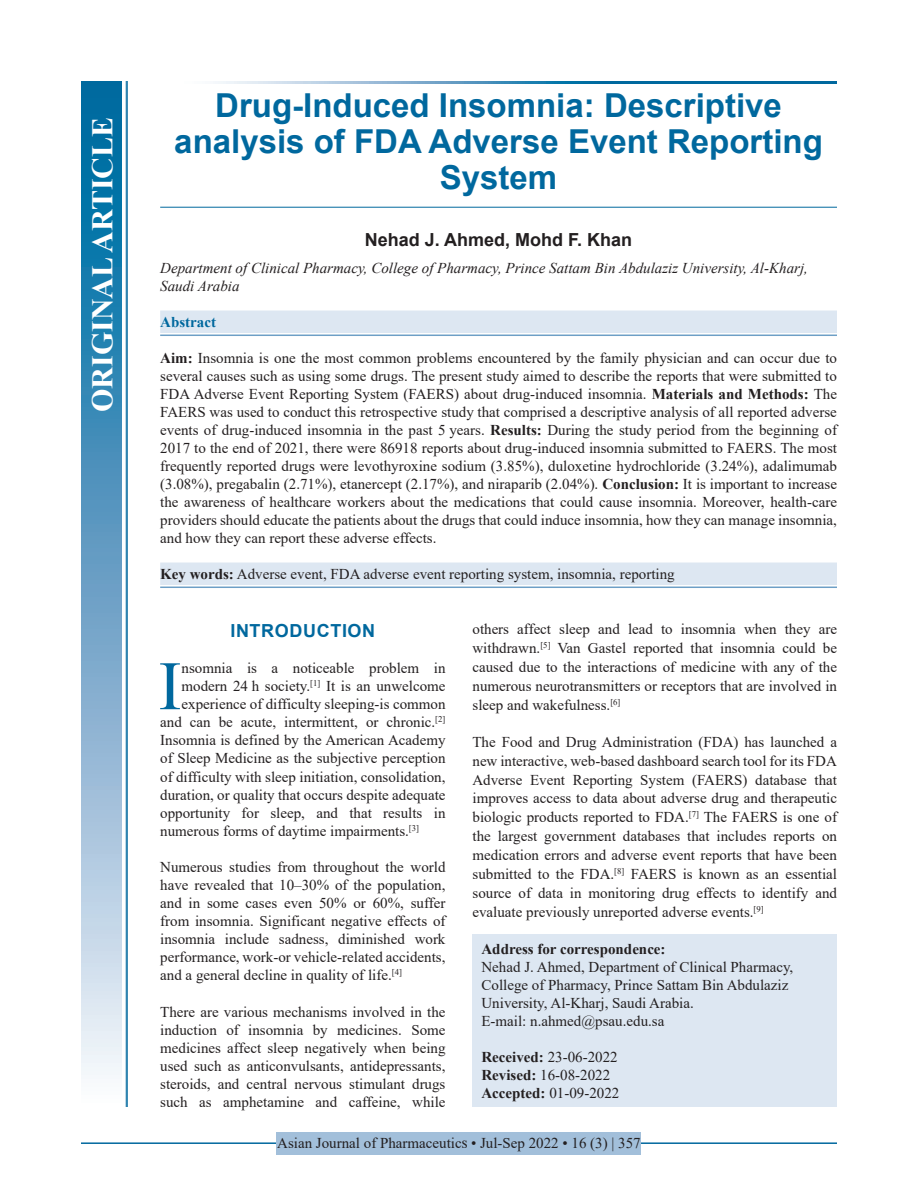
<style>
.page{position:relative;width:918px;height:1188px;background:#fff}
.page>*{position:absolute;margin:0;border:0;box-sizing:border-box;transform-origin:0 0}
.DROP_CAP_TX{font:69.3px "Times New Roman";color:#00689e}
.AT{font:700 33px/36px "Helvetica";color:#00689e;text-align:center}
.AH{font:700 30px "Times New Roman";color:#fff}
.AU{font:700 18px "Helvetica";color:#231f20}
.t1{font:700 18px "Helvetica";letter-spacing:.035em;color:#00689e}
.TX{font:15px/18.9px "Times New Roman";color:#231f20;text-align:justify}
.ABS{font:15px/18px "Times New Roman";color:#231f20;text-align:justify}
.DROP_CAP_TX-2{font:15px "Times New Roman";color:#231f20}
.ADD{font:15px/18px "Times New Roman";color:#231f20}
.AFF{font:italic 15px/18px "Times New Roman";color:#231f20}
.KWD_1_L{font:15px "Times New Roman";color:#231f20}
.HIS{font:15px/18px "Times New Roman";color:#231f20}
.RF{font:15px "Times New Roman";color:#231f20}
.ABSH{font:700 15px "Times New Roman";color:#00689e}
.s1{font-weight:700}
</style>
<div class="page">
<hr style="left:81px;top:1142px;width:756px;height:2px;background:#00689e">
<div style="left:277px;top:1132px;width:364px;height:22px;background:#a2bfda"></div>
<hr style="left:160px;top:207px;width:677px;height:1px;background:#00689e">
<div style="left:160px;top:311px;width:677px;height:22px;background:#dde7f2"></div>
<hr style="left:160px;top:335px;width:677px;height:1px;background:#6d9fc6">
<div style="left:160px;top:563px;width:677px;height:22px;background:#dde7f2"></div>
<hr style="left:160px;top:587px;width:677px;height:1px;background:#6d9fc6">
<div style="left:472px;top:935px;width:365px;height:172px;background:#dde7f2"></div>
<svg style="left:215px;top:81px;width:622px;height:3px;background:#4d94bc"></svg>
<div style="left:81px;top:81px;width:41px;height:1026px;background:linear-gradient(to bottom,#005e9a,#f6f0f9)"></div>
<hr style="left:127px;top:81px;width:1px;height:1026px;background:#00689e">
<hr style="left:126px;top:81px;width:1px;height:1026px;background:#00689e">
<p class="AH" style="left:81px;top:412px;width:296px;rotate:-90deg">ORIGINAL ARTICLE</p>
<p class="AT" style="left:174px;top:88px;width:650px">Drug-Induced Insomnia: Descriptive analysis of FDA Adverse Event Reporting<br>System</p>
<p class="AU" style="left:365px;top:227px;width:269px">Nehad J. Ahmed, Mohd F. Khan</p>
<p class="AFF" style="left:160px;top:259px;width:649px">Department of Clinical Pharmacy, College of Pharmacy, Prince Sattam Bin Abdulaziz University, Al-Kharj,<br>Saudi Arabia</p>
<p class="ABSH" style="left:160px;top:311px;width:57px">Abstract</p>
<p class="ABS" style="left:160px;top:349px;width:678px"><span class="s1">Aim:</span> Insomnia is one the most common problems encountered by the family physician and can occur due to several causes such as using some drugs. The present study aimed to describe the reports that were submitted to FDA Adverse Event Reporting System (FAERS) about drug-induced insomnia. <span class="s1">Materials and Methods:</span> The FAERS was used to conduct this retrospective study that comprised a descriptive analysis of all reported adverse events of drug-induced insomnia in the past 5 years. <span class="s1">Results:</span> During the study period from the beginning of 2017 to the end of 2021, there were 86918 reports about drug-induced insomnia submitted to FAERS. The most frequently reported drugs were levothyroxine sodium (3.85%), duloxetine hydrochloride (3.24%), adalimumab (3.08%), pregabalin (2.71%), etanercept (2.17%), and niraparib (2.04%). <span class="s1">Conclusion:</span> It is important to increase the awareness of healthcare workers about the medications that could cause insomnia. Moreover, health-care providers should educate the patients about the drugs that could induce insomnia, how they can manage insomnia, and how they can report these adverse effects.</p>
<p class="KWD_1_L" style="left:160px;top:563px;width:516px"><span class="s1">Key words:</span> Adverse event, FDA adverse event reporting system, insomnia, reporting</p>
<h1 class="t1" style="left:230px;top:618px;width:146px">INTRODUCTION</h1>
<p class="DROP_CAP_TX" style="left:158px;top:637px;width:25px">I</p>
<p class="DROP_CAP_TX-2" style="left:182px;top:658px;width:265px">nsomnia is a noticeable problem in</p>
<p class="DROP_CAP_TX-2" style="left:182px;top:676px;width:265px">modern 24 h society.<sup>[1]</sup> It is an unwelcome</p>
<p class="DROP_CAP_TX-2" style="left:182px;top:694px;width:265px">experience of difficulty sleeping-is common</p>
<p class="DROP_CAP_TX-2" style="left:160px;top:712px;width:287px">and can be acute, intermittent, or chronic.<sup>[2]</sup></p>
<p class="DROP_CAP_TX-2" style="left:160px;top:730px;width:287px">Insomnia is defined by the American Academy</p>
<p class="DROP_CAP_TX-2" style="left:160px;top:748px;width:287px">of Sleep Medicine as the subjective perception</p>
<p class="DROP_CAP_TX-2" style="left:160px;top:766px;width:287px">of difficulty with sleep initiation, consolidation,</p>
<p class="DROP_CAP_TX-2" style="left:160px;top:784px;width:287px">duration, or quality that occurs despite adequate</p>
<p class="DROP_CAP_TX-2" style="left:160px;top:802px;width:287px">opportunity for sleep, and that results in</p>
<p class="DROP_CAP_TX-2" style="left:160px;top:820px;width:260px">numerous forms of daytime impairments.<sup>[3]</sup></p>
<p class="TX" style="left:160px;top:857px;width:287px;line-height:18.1px">Numerous studies from throughout the world have revealed that 10–30% of the population, and in some cases even 50% or 60%, suffer from insomnia. Significant negative effects of insomnia include sadness, diminished work performance, work-or vehicle-related accidents, and a general decline in quality of life.<sup>[4]</sup></p>
<p class="TX" style="left:160px;top:1002px;width:287px;line-height:18.1px">There are various mechanisms involved in the induction of insomnia by medicines. Some medicines affect sleep negatively when being used such as anticonvulsants, antidepressants, steroids, and central nervous stimulant drugs such as amphetamine and caffeine, while</p>
<p class="TX" style="left:472px;top:619px;width:366px">others affect sleep and lead to insomnia when they are withdrawn.<sup>[5]</sup> Van Gastel reported that insomnia could be caused due to the interactions of medicine with any of the numerous neurotransmitters or receptors that are involved in sleep and wakefulness.<sup>[6]</sup></p>
<p class="TX" style="left:472px;top:732px;width:366px">The Food and Drug Administration (FDA) has launched a new interactive, web-based dashboard search tool for its FDA Adverse Event Reporting System (FAERS) database that improves access to data about adverse drug and therapeutic biologic products reported to FDA.<sup>[7]</sup> The FAERS is one of the largest government databases that includes reports on medication errors and adverse event reports that have been submitted to the FDA.<sup>[8]</sup> FAERS is known as an essential source of data in monitoring drug effects to identify and evaluate previously unreported adverse events.<sup>[9]</sup></p>
<p class="ADD" style="left:482px;top:940px;width:313px"><span class="s1">Address for correspondence:<br></span>Nehad J. Ahmed, Department of Clinical Pharmacy, College of Pharmacy, Prince Sattam Bin Abdulaziz University, Al-Kharj, Saudi Arabia.<br>E-mail: n.ahmed@psau.edu.sa</p>
<p class="HIS" style="left:482px;top:1048px;width:139px"><span class="s1">Received:</span> 23-06-2022<br><span class="s1">Revised:</span> 16-08-2022<br><span class="s1">Accepted:</span> 01-09-2022</p>
<p class="RF" style="left:277px;top:1133px;width:365px">Asian Journal of Pharmaceutics • Jul-Sep 2022 • 16 (3) | 357</p>
</div>
